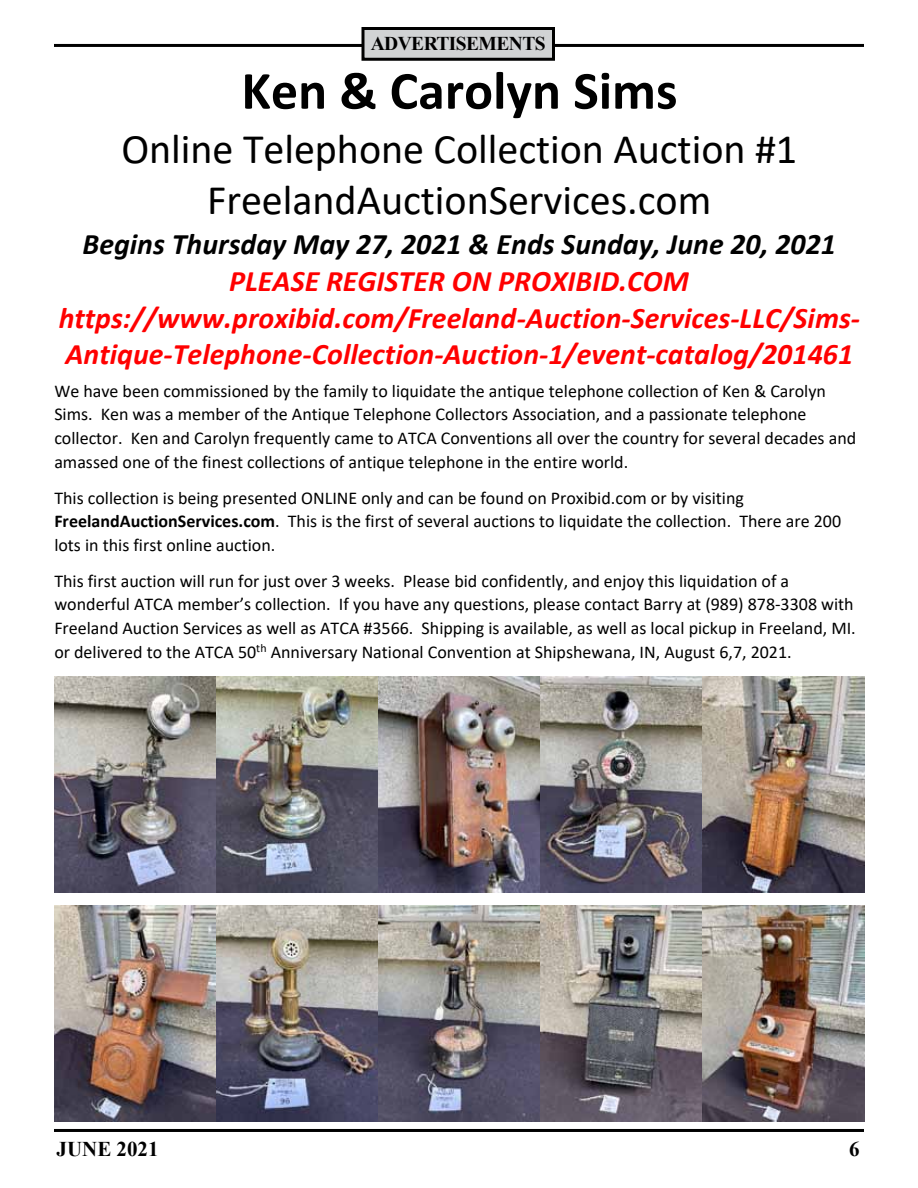
<style>
.page{position:relative;width:918px;height:1188px;background:#fff}
.page>*{position:absolute;margin:0;border:0;box-sizing:border-box;transform-origin:0 0}
.t1{font:700 54px "Calibri";color:#000}
.t2{font:42.15px/51.4px "Calibri";color:#000;text-align:center}
.t3{font:italic 700 29.85px/36.8px "Calibri";color:#f00;text-align:center}
.t4{font:italic 700 29.85px "Calibri";color:#000}
.t5{font:700 21px "Times New Roman";color:#000}
.t6{font:700 19.5px "Times New Roman";letter-spacing:-.03em;color:#000}
.t7{font:18px/23.7px "Calibri";color:#000}
.s1{font-weight:700}
</style>
<div class="page">
<img style="left:54px;top:676px;width:810px;height:216px">
<img style="left:54px;top:906px;width:810px;height:216px">
<hr style="left:54px;top:1129px;width:810px;height:3px;background:#000">
<hr style="left:54px;top:44px;width:810px;height:3px;background:#000">
<div style="left:363px;top:28px;width:191px;height:31px;background:#d1d3d4"></div>
<div style="left:362px;top:27px;width:193px;height:34px;border:3px solid #000"></div>
<p class="t6" style="left:371px;top:30px;width:176px">ADVERTISEMENTS</p>
<h1 class="t1" style="left:241px;top:53px;width:438px">Ken &amp; Carolyn Sims</h1>
<h2 class="t2" style="left:121px;top:122px;width:677px">Online Telephone Collection Auction #1<br>FreelandAuctionServices.com</h2>
<h3 class="t4" style="left:83px;top:223px;width:755px">Begins Thursday May 27, 2021 &amp; Ends Sunday, June 20, 2021</h3>
<h3 class="t3" style="left:59px;top:261px;width:803px">PLEASE REGISTER ON PROXIBID.COM https://www.proxibid.com/Freeland-Auction-Services-LLC/Sims-<br>Antique-Telephone-Collection-Auction-1/event-catalog/201461</h3>
<p class="t7" style="left:54px;top:378px;width:803px">We have been commissioned by the family to liquidate the antique telephone collection of Ken &amp; Carolyn Sims. Ken was a member of the Antique Telephone Collectors Association, and a passionate telephone collector. Ken and Carolyn frequently came to ATCA Conventions all over the country for several decades and amassed one of the finest collections of antique telephone in the entire world.</p>
<p class="t7" style="left:54px;top:485px;width:788px">This collection is being presented ONLINE only and can be found on Proxibid.com or by visiting<br><span class="s1">FreelandAuctionServices.com</span>. This is the first of several auctions to liquidate the collection. There are 200 lots in this first online auction.</p>
<p class="t7" style="left:54px;top:568px;width:803px">This first auction will run for just over 3 weeks. Please bid confidently, and enjoy this liquidation of a wonderful ATCA member’s collection. If you have any questions, please contact Barry at (989) 878-3308 with Freeland Auction Services as well as ATCA #3566. Shipping is available, as well as local pickup in Freeland, MI. or delivered to the ATCA 50<sup>th</sup> Anniversary National Convention at Shipshewana, IN, August 6,7, 2021.</p>
<p class="t5" style="left:57px;top:1134px;width:104px">JUNE 2021</p>
<p class="t5" style="left:849px;top:1134px;width:12px">6</p>
</div>
